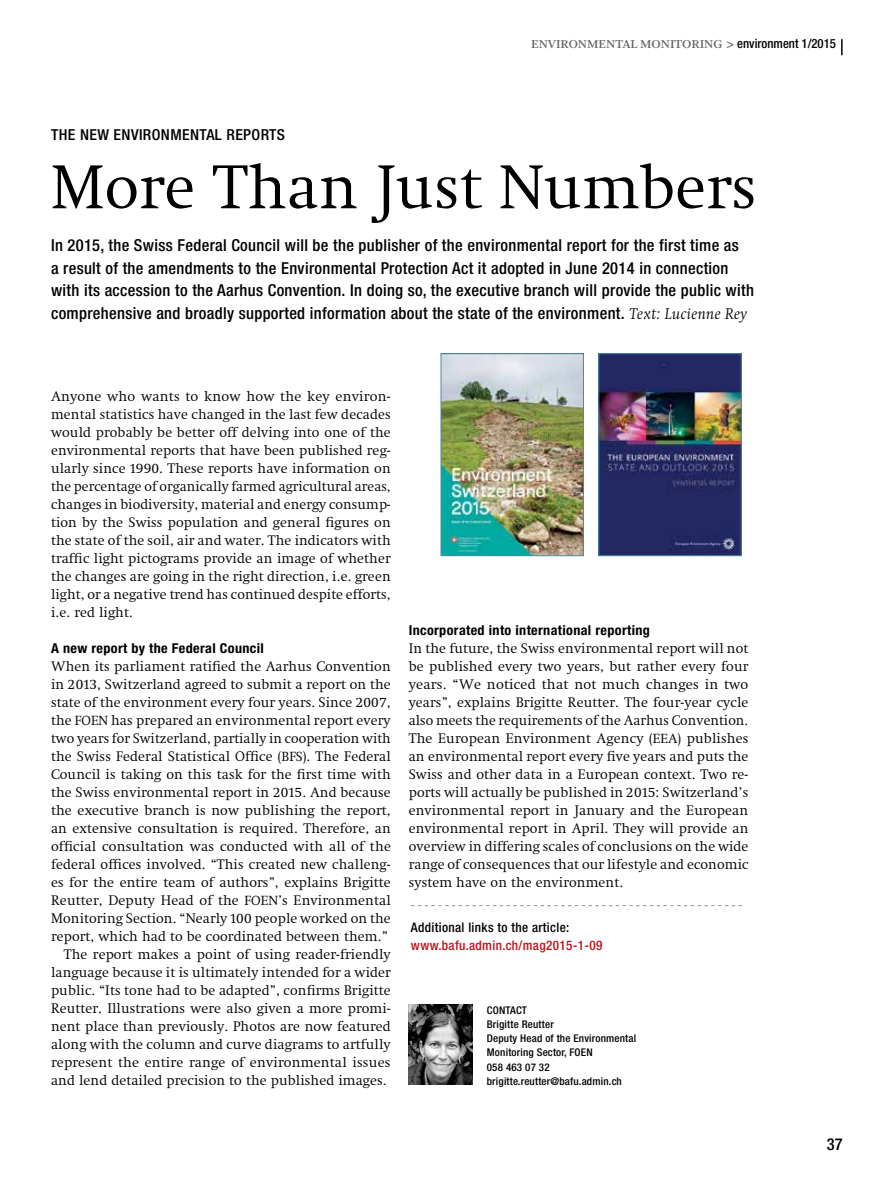
<style>
.page{position:relative;width:893px;height:1191px;background:#fff}
.page>*{position:absolute;margin:0;border:0;box-sizing:border-box;transform-origin:0 0}
.t1{font:300 63px "Swift LT Std";letter-spacing:.005em;color:#000}
.t2{font:500 condensed 16.5px/22.5px "Helvetica Neue LT Std";letter-spacing:.02em;color:#000}
.t3{font:500 condensed 15.15px "Helvetica Neue LT Std";color:#000;scale:1.04 1}
.t4{font:300 14.1px/18px "Swift LT Std";letter-spacing:.01em;color:#000;text-align:justify}
.t5{font:700 condensed 13.65px "Helvetica Neue LT Std";letter-spacing:.025em;color:#000;scale:1.04 1}
.t6{font:500 condensed 13.2px "Helvetica Neue LT Std";letter-spacing:.025em;color:#ba141a}
.t7{font:500 condensed 13.2px "Helvetica Neue LT Std";letter-spacing:.025em;color:#000}
.t8{font:12.75px "Arnhem";color:#636466}
.t9{font:500 condensed 10.65px/14.2px "Helvetica Neue LT Std";letter-spacing:.015em;color:#000;scale:1.04 1}
.s1{font-family:"Helvetica Neue LT Std";font-weight:500;font-stretch:condensed}
.s2{font-family:"Helvetica Neue LT Std";font-weight:500;font-stretch:condensed;color:#000}
.s3{font-family:"Swift LT Std";font-weight:300;font-style:italic;font-stretch:normal;font-size:15.75px}
.s4{font-size:13.5px}
</style>
<div class="page">
<svg style="left:841px;top:39px;width:2px;height:16px"></svg>
<img style="left:409px;top:1004px;width:64px;height:81px">
<img style="left:443px;top:355px;width:139px;height:199px">
<div style="left:441px;top:353px;width:143px;height:203px;border:1px solid #488ca7"></div>
<img style="left:601px;top:355px;width:138px;height:199px">
<div style="left:599px;top:353px;width:142px;height:203px;border:1px solid #488ca7"></div>
<svg style="left:411px;top:905px;width:331px;height:1px"></svg>
<p class="t3" style="left:51px;top:126px;width:38px">The new</p>
<p class="t3" style="left:114px;top:126px;width:10px">environmenta</p>
<p class="t3" style="left:215px;top:126px;width:20px">l reports</p>
<p class="t8" style="left:531px;top:37px;width:306px">ENVIRONMENTAL MONITORING <span class="s1">&gt;</span> <span class="s2">environment 1/2015</span></p>
<h1 class="t1" style="left:51px;top:153px;width:707px">More Than Just Numbers</h1>
<p class="t2" style="left:51px;top:234px;width:705px">In 2015, the Swiss Federal Council will be the publisher of the environmental report for the first time as<br>a result of the amendments to the Environmental Protection Act it adopted in June 2014 in connection with its accession to the Aarhus Convention. In doing so, the executive branch will provide the public with comprehensive and broadly supported information about the state of the environment. <span class="s3">Text: Lucienne Rey</span></p>
<p class="t4" style="left:51px;top:387px;width:341px">Anyone who wants to know how the key environ&shy;mental statistics have changed in the last few decades would probably be better off delving into one of the environmental reports that have been published reg&shy;ularly since 1990. These reports have information on the percentage of organically farmed agricultural areas, changes in biodiversity, material and energy consump&shy;tion by the Swiss population and general figures on the state of the soil, air and water. The indicators with traffic light pictograms provide an image of whether the changes are going in the right direction, i.e. green light, or a negative trend has continued despite efforts, i.e. red light.</p>
<p class="t5" style="left:51px;top:639px;width:206px">A new report by the Federal Council</p>
<p class="t4" style="left:51px;top:657px;width:341px;text-align:right">When its parliament ratified the Aarhus Convention in 2013, Switzerland agreed to submit a report on the state of the environment every four years. Since 2007, the <span class="s4">FOEN</span> has prepared an environmental report every two years for Switzerland, partially in cooperation with the Swiss Federal Statistical Office (<span class="s4">BFS</span>). The Federal Council is taking on this task for the first time with the Swiss environmental report in 2015. And because the executive branch is now publishing the report, an extensive consultation is required. Therefore, an official consultation was conducted with all of the federal offices involved. “This created new challeng&shy;es for the entire team of authors”, explains Brigitte Reutter, Deputy Head of the <span class="s4">FOEN</span>’s Environmental Monitoring Section. “Nearly 100 people worked on the report, which had to be coordinated between them.” The report makes a point of using reader-friendly language because it is ultimately intended for a wider public. “Its tone had to be adapted”, confirms Brigitte Reutter. Illustrations were also given a more promi&shy;nent place than previously. Photos are now featured along with the column and curve diagrams to artfully represent the entire range of environmental issues and lend detailed precision to the published images.</p>
<p class="t5" style="left:409px;top:621px;width:233px">Incorporated into international reporting</p>
<p class="t4" style="left:409px;top:639px;width:341px">In the future, the Swiss environmental report will not be published every two years, but rather every four years. “We noticed that not much changes in two years”, explains Brigitte Reutter. The four-year cycle also meets the requirements of the Aarhus Convention.<br>The European Environment Agency (<span class="s4">EEA</span>) publishes an environmental report every five years and puts the Swiss and other data in a European context. Two re&shy;ports will actually be published in 2015: Switzerland’s environmental report in January and the European environmental report in April. They will provide an overview in differing scales of conclusions on the wide range of consequences that our lifestyle and economic system have on the environment.</p>
<p class="t7" style="left:411px;top:919px;width:160px">Additional links to the article:</p>
<p class="t6" style="left:411px;top:937px;width:193px">www.bafu.admin.ch/mag2015-1-09</p>
<p class="t9" style="left:487px;top:1002px;width:145px">CONTACT<br>Brigitte Reutter<br>Deputy Head of the Environmental<br>Monitoring Sector, FOEN<br>058 463 07 32 brigitte.reutter@bafu.admin.ch</p>
<p class="t2" style="left:827px;top:1132px;width:17px">37</p>
</div>
